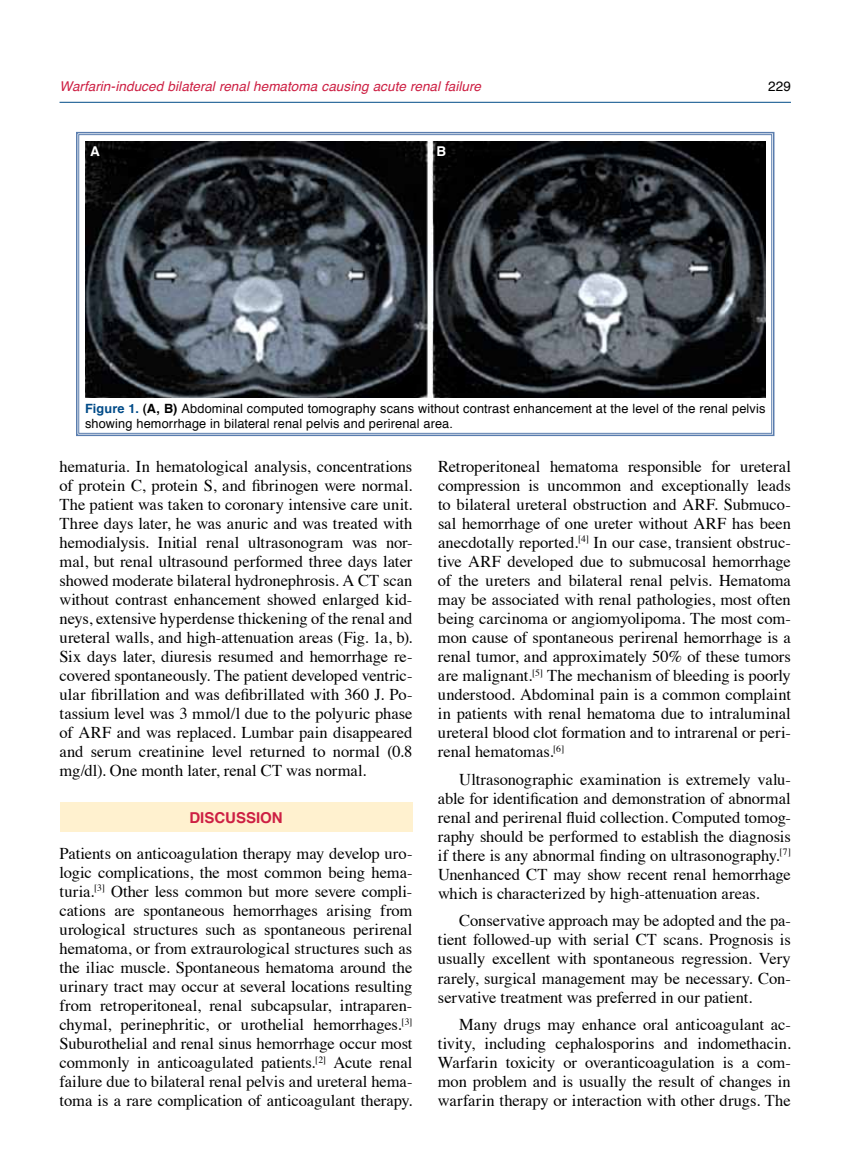
<style>
.page{position:relative;width:859px;height:1170px;background:#fff}
.page>*{position:absolute;margin:0;border:0;box-sizing:border-box;transform-origin:0 0}
.t1{font:16.5px/19px "Times";letter-spacing:-.005em;color:#000;text-align:justify}
.t2{font:700 15px "Helvetica";color:#cd1f43}
.t3{font:italic 13.5px "Helvetica";letter-spacing:.005em;color:#cd1f43}
.t4{font:13.5px "Helvetica";color:#000}
.t5{font:700 13.5px "Helvetica";color:#fff}
.t6{font:12.75px/15.3px "Helvetica";letter-spacing:.01em;color:#000}
.s1{font-weight:700;color:#004b88}
.s2{font-weight:700}
</style>
<div class="page">
<hr style="left:60px;top:102px;width:731px;height:1px;background:#004b88">
<div style="left:60px;top:801px;width:352px;height:30px;background:#fff1cf"></div>
<svg style="left:76px;top:131px;width:699px;height:306px"></svg>
<img style="left:85px;top:141px;width:680px;height:256px">
<p class="t3" style="left:60px;top:76px;width:423px">Warfarin-induced bilateral renal hematoma causing acute renal failure</p>
<p class="t4" style="left:768px;top:76px;width:24px">229</p>
<p class="t5" style="left:90px;top:141px;width:11px">A</p>
<p class="t5" style="left:437px;top:141px;width:11px">B</p>
<p class="t6" style="left:85px;top:401px;width:682px"><span class="s1">Figure 1.</span> <span class="s2">(A, B)</span> Abdominal computed tomography scans without contrast enhancement at the level of the renal pelvis showing hemorrhage in bilateral renal pelvis and perirenal area.</p>
<p class="t1" style="left:60px;top:455px;width:354px">hematuria. In hematological analysis, concentrations of protein C, protein S, and fibrinogen were normal.<br>The patient was taken to coronary intensive care unit.<br>Three days later, he was anuric and was treated with hemodialysis. Initial renal ultrasonogram was nor&shy;mal, but renal ultrasound performed three days later showed moderate bilateral hydronephrosis. A CT scan without contrast enhancement showed enlarged kid&shy;neys, extensive hyperdense thickening of the renal and ureteral walls, and high-attenuation areas (Fig. 1a, b).<br>Six days later, diuresis resumed and hemorrhage re&shy;covered spontaneously. The patient developed ventric&shy;ular fibrillation and was defibrillated with 360 J. Po&shy;tassium level was 3 mmol/l due to the polyuric phase of ARF and was replaced. Lumbar pain disappeared and serum creatinine level returned to normal (0.8 mg/dl). One month later, renal CT was normal.</p>
<p class="t2" style="left:189px;top:805px;width:95px">DISCUSSION</p>
<p class="t1" style="left:60px;top:842px;width:354px">Patients on anticoagulation therapy may develop uro&shy;logic complications, the most common being hema&shy;turia.<sup>[3]</sup> Other less common but more severe compli&shy;cations are spontaneous hemorrhages arising from urological structures such as spontaneous perirenal hematoma, or from extraurological structures such as the iliac muscle. Spontaneous hematoma around the urinary tract may occur at several locations resulting from retroperitoneal, renal subcapsular, intraparen&shy;chymal, perinephritic, or urothelial hemorrhages.<sup>[3] </sup>Suburothelial and renal sinus hemorrhage occur most commonly in anticoagulated patients.<sup>[2]</sup> Acute renal failure due to bilateral renal pelvis and ureteral hema&shy;toma is a rare complication of anticoagulant therapy.</p>
<p class="t1" style="left:438px;top:455px;width:354px">Retroperitoneal hematoma responsible for ureteral compression is uncommon and exceptionally leads to bilateral ureteral obstruction and ARF. Submuco&shy;sal hemorrhage of one ureter without ARF has been anecdotally reported.<sup>[4]</sup> In our case, transient obstruc&shy;tive ARF developed due to submucosal hemorrhage of the ureters and bilateral renal pelvis. Hematoma may be associated with renal pathologies, most often being carcinoma or angiomyolipoma. The most com&shy;mon cause of spontaneous perirenal hemorrhage is a renal tumor, and approximately 50% of these tumors are malignant.<sup>[5]</sup> The mechanism of bleeding is poorly understood. Abdominal pain is a common complaint in patients with renal hematoma due to intraluminal ureteral blood clot formation and to intrarenal or peri&shy;renal hematomas.<sup>[6]</sup></p>
<p class="t1" style="left:438px;top:768px;width:354px;text-indent:21px">Ultrasonographic examination is extremely valu&shy;able for identification and demonstration of abnormal renal and perirenal fluid collection. Computed tomog&shy;raphy should be performed to establish the diagnosis if there is any abnormal finding on ultrasonography.<sup>[7] </sup>Unenhanced CT may show recent renal hemorrhage which is characterized by high-attenuation areas.</p>
<p class="t1" style="left:438px;top:909px;width:354px;text-indent:21px">Conservative approach may be adopted and the pa&shy;tient followed-up with serial CT scans. Prognosis is usually excellent with spontaneous regression. Very rarely, surgical management may be necessary. Con&shy;servative treatment was preferred in our patient.</p>
<p class="t1" style="left:438px;top:1013px;width:354px;text-indent:21px">Many drugs may enhance oral anticoagulant ac&shy;tivity, including cephalosporins and indomethacin.<br>Warfarin toxicity or overanticoagulation is a com&shy;mon problem and is usually the result of changes in warfarin therapy or interaction with other drugs. The</p>
</div>
